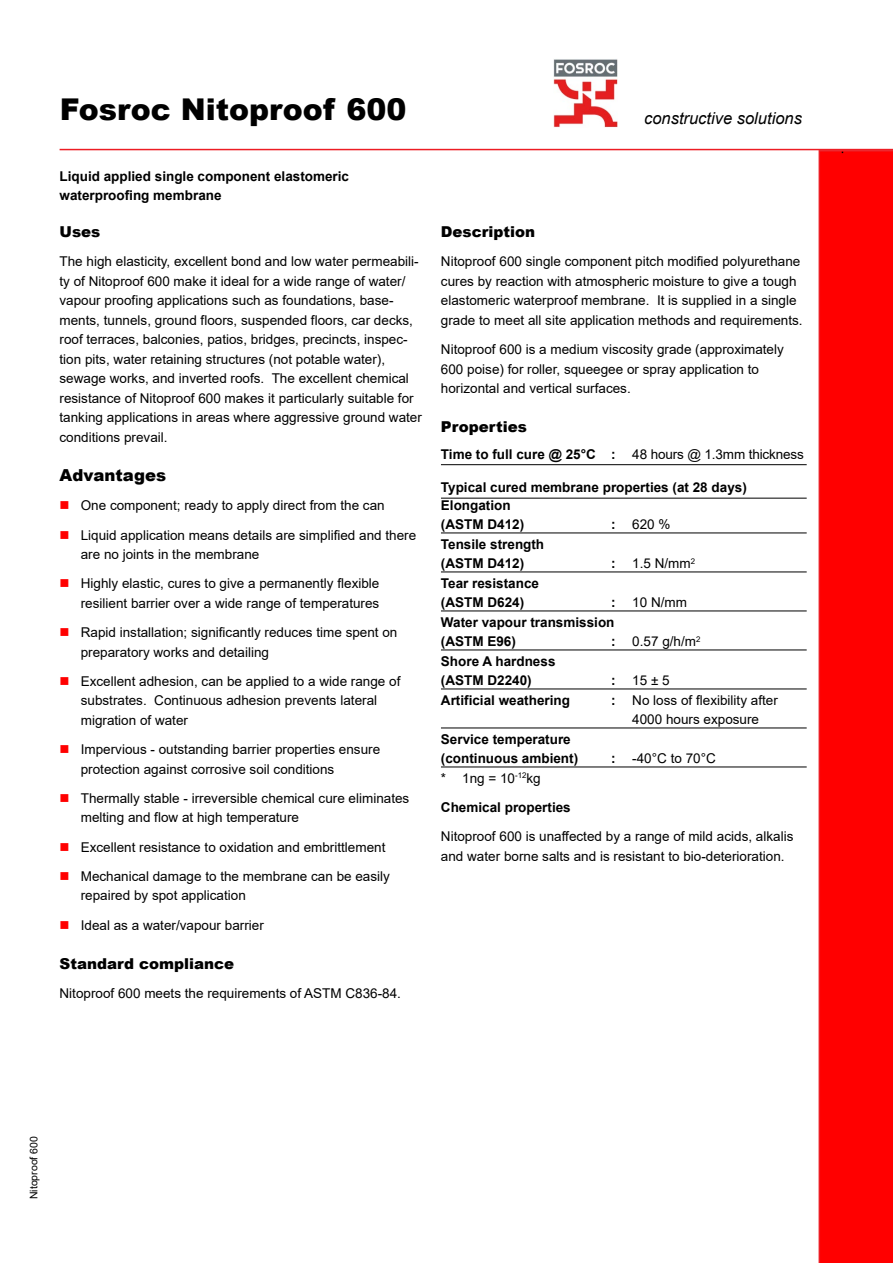
<style>
.page{position:relative;width:893px;height:1263px;background:#fff}
.page>*{position:absolute;margin:0;border:0;box-sizing:border-box;transform-origin:0 0}
.t1{font:900 30px "Arial";color:#000}
.t2{font:italic 16.5px "Arial";color:#000}
.t3{font:900 16.5px "Arial";color:#000}
.t4{font:900 15px "Arial";color:#000}
.t5{font:13.5px/19.5px "Arial";color:#000}
.t6{font:700 13.5px/19.5px "Arial";color:#000}
.t7{font:10.5px "Arial";color:#000}
.s1{color:#f00}
.s2{font-weight:700}
.s3{font-weight:400}
</style>
<div class="page">
<hr style="left:60px;top:149px;width:833px;height:1px;background:#ed1d24">
<div style="left:819px;top:150px;width:74px;height:1113px;background:#f00"></div>
<img style="left:554px;top:59px;width:63px;height:69px">
<hr style="left:441px;top:464px;width:366px;height:1px;background:#000">
<hr style="left:441px;top:498px;width:366px;height:1px;background:#000">
<hr style="left:441px;top:533px;width:366px;height:1px;background:#000">
<hr style="left:441px;top:572px;width:366px;height:1px;background:#000">
<hr style="left:441px;top:611px;width:366px;height:1px;background:#000">
<hr style="left:441px;top:650px;width:366px;height:1px;background:#000">
<hr style="left:441px;top:689px;width:366px;height:1px;background:#000">
<hr style="left:441px;top:728px;width:366px;height:1px;background:#000">
<hr style="left:441px;top:767px;width:366px;height:1px;background:#000">
<h1 class="t1" style="left:60px;top:87px;width:348px">Fosroc Nitoproof 600</h1>
<p class="t6" style="left:60px;top:167px;width:291px">Liquid applied single component elastomeric waterproofing membrane</p>
<p class="t4" style="left:60px;top:221px;width:42px">Uses</p>
<p class="t5" style="left:60px;top:252px;width:364px">The high elasticity, excellent bond and low water permeabili&shy;ty of Nitoproof 600 make it ideal for a wide range of water/ vapour proofing applications such as foundations, base&shy;ments, tunnels, ground floors, suspended floors, car decks, roof terraces, balconies, patios, bridges, precincts, inspec&shy;tion pits, water retaining structures (not potable water), sewage works, and inverted roofs. The excellent chemical resistance of Nitoproof 600 makes it particularly suitable for tanking applications in areas where aggressive ground water conditions prevail.</p>
<p class="t3" style="left:60px;top:463px;width:108px">Advantages</p>
<p class="t5" style="left:60px;top:496px;width:327px"><span class="s1">■</span> One component; ready to apply direct from the can</p>
<p class="t5" style="left:81px;top:525px;width:337px;text-indent:-21px"><span class="s1">■</span> Liquid application means details are simplified and there are no joints in the membrane</p>
<p class="t5" style="left:60px;top:574px;width:321px;text-align:right"><span class="s1">■</span> Highly elastic, cures to give a permanently flexible resilient barrier over a wide range of temperatures</p>
<p class="t5" style="left:81px;top:622px;width:318px;text-indent:-21px"><span class="s1">■</span> Rapid installation; significantly reduces time spent on preparatory works and detailing</p>
<p class="t5" style="left:81px;top:671px;width:321px;text-indent:-21px"><span class="s1">■</span> Excellent adhesion, can be applied to a wide range of substrates. Continuous adhesion prevents lateral migration of water</p>
<p class="t5" style="left:81px;top:739px;width:301px;text-indent:-21px"><span class="s1">■</span> Impervious - outstanding barrier properties ensure protection against corrosive soil conditions</p>
<p class="t5" style="left:81px;top:788px;width:330px;text-indent:-21px"><span class="s1">■</span> Thermally stable - irreversible chemical cure eliminates melting and flow at high temperature</p>
<p class="t5" style="left:60px;top:837px;width:327px"><span class="s1">■</span> Excellent resistance to oxidation and embrittlement</p>
<p class="t5" style="left:81px;top:866px;width:311px;text-indent:-21px"><span class="s1">■</span> Mechanical damage to the membrane can be easily repaired by spot application</p>
<p class="t5" style="left:60px;top:915px;width:206px"><span class="s1">■</span> Ideal as a water/vapour barrier</p>
<p class="t4" style="left:60px;top:952px;width:176px">Standard compliance</p>
<p class="t5" style="left:60px;top:983px;width:343px">Nitoproof 600 meets the requirements of ASTM C836-84.</p>
<p class="t2" style="left:644px;top:108px;width:159px">constructive solutions</p>
<p class="t4" style="left:441px;top:221px;width:96px">Description</p>
<p class="t5" style="left:441px;top:252px;width:363px">Nitoproof 600 single component pitch modified polyurethane cures by reaction with atmospheric moisture to give a tough elastomeric waterproof membrane. It is supplied in a single grade to meet all site application methods and requirements.</p>
<p class="t5" style="left:441px;top:340px;width:344px">Nitoproof 600 is a medium viscosity grade (approximately<br>600 poise) for roller, squeegee or spray application to horizontal and vertical surfaces.</p>
<p class="t4" style="left:441px;top:416px;width:87px">Properties</p>
<p class="t5" style="left:441px;top:445px;width:364px"><span class="s2">Time to full cure @ 25°C :</span> 48 hours @ 1.3mm thickness</p>
<p class="t6" style="left:441px;top:478px;width:307px;line-height:18px">Typical cured membrane properties (at 28 days)<br>Elongation</p>
<p class="t6" style="left:441px;top:515px;width:85px">(ASTM D412)</p>
<p class="t5" style="left:611px;top:514px;width:61px"><span class="s2">:</span> 620 %</p>
<p class="t6" style="left:441px;top:534px;width:105px">Tensile strength (ASTM D412)</p>
<p class="t5" style="left:611px;top:553px;width:86px"><span class="s2">:</span> 1.5 N/mm<sup>2</sup></p>
<p class="t6" style="left:441px;top:573px;width:100px">Tear resistance (ASTM D624)</p>
<p class="t6" style="left:441px;top:593px;width:248px;text-indent:170px">: <span class="s3">10 N/mm<br></span>Water vapour transmission<br>(ASTM E96)</p>
<p class="t5" style="left:611px;top:631px;width:91px"><span class="s2">:</span> 0.57 g/h/m<sup>2</sup></p>
<p class="t6" style="left:441px;top:651px;width:116px">Shore A hardness (ASTM D2240)</p>
<p class="t5" style="left:611px;top:670px;width:60px"><span class="s2">:</span> 15 ± 5</p>
<p class="t6" style="left:441px;top:690px;width:131px">Artificial weathering</p>
<p class="t5" style="left:611px;top:690px;width:168px;text-align:center"><span class="s2">:</span> No loss of flexibility after<br>4000 hours exposure</p>
<p class="t6" style="left:441px;top:729px;width:139px">Service temperature (continuous ambient)</p>
<p class="t5" style="left:611px;top:748px;width:106px"><span class="s2">:</span> -40°C to 70°C</p>
<p class="t6" style="left:441px;top:763px;width:131px;line-height:29.2px"><span class="s3">* 1ng = 10</span><sup>-12</sup><span class="s3">kg<br></span>Chemical properties</p>
<p class="t5" style="left:441px;top:826px;width:354px">Nitoproof 600 is unaffected by a range of mild acids, alkalis and water borne salts and is resistant to bio-deterioration.</p>
<p class="t7" style="left:27px;top:1199px;width:65px;rotate:-90deg">Nitoproof 600</p>
</div>
